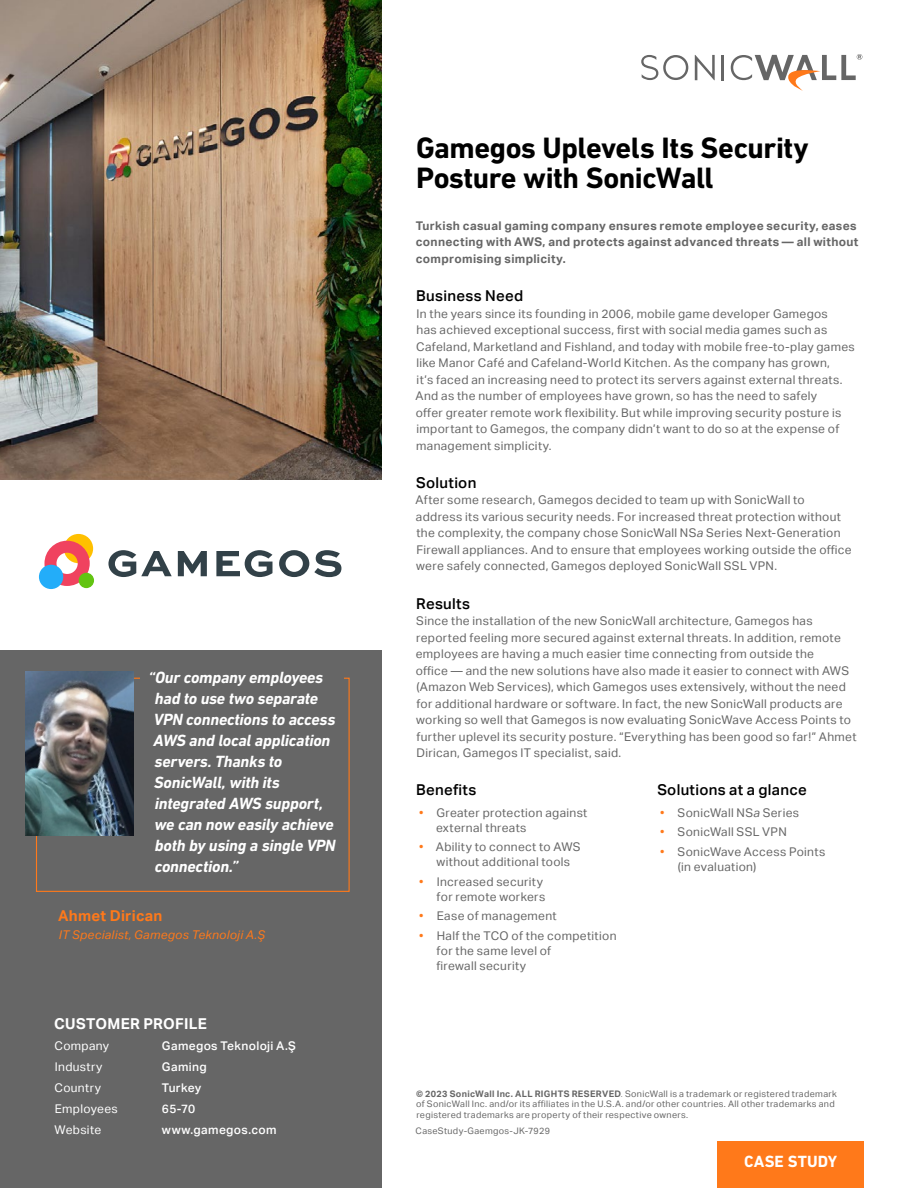
<style>
.page{position:relative;width:918px;height:1188px;background:#fff}
.page>*{position:absolute;margin:0;border:0;box-sizing:border-box;transform-origin:0 0}
.t1{font:700 30px/30px "DIN Next LT Pro";letter-spacing:-.015em;color:#000}
.t2{font:italic 700 16.5px/21px "DIN Next LT Pro";letter-spacing:-.015em;color:#fff}
.t3{font:700 16.5px "DIN Next LT Pro";letter-spacing:.01em;color:#fff}
.t4{font:500 15px "Aktiv Grotesk";letter-spacing:.02em;color:#000}
.t5{font:700 15px "Aktiv Grotesk";letter-spacing:.02em;color:#fff}
.t6{font:700 15px "Aktiv Grotesk";letter-spacing:.02em;color:#ff791a}
.t7{font:12px/16.5px "Aktiv Grotesk";letter-spacing:.025em;color:#666}
.t8{font:700 12px/16.5px "Aktiv Grotesk";letter-spacing:.025em;color:#666}
.t9{font:500 12px "Aktiv Grotesk";letter-spacing:.03em;color:#fff}
.t10{font:12px "Aktiv Grotesk";letter-spacing:.03em;color:#fff}
.t11{font:italic 12px "Aktiv Grotesk";letter-spacing:.025em;color:#ff791a}
.t12{font:9px/10.8px "Aktiv Grotesk";letter-spacing:.035em;color:#666}
.s1{font-style:italic}
.s2{color:#ff791a}
.s3{font-weight:700}
.s4{font-weight:300;font-style:italic}
</style>
<div class="page">
<div style="left:718px;top:1141px;width:146px;height:47px;background:#ff791a"></div>
<div style="left:0;top:650px;width:382px;height:538px;background:#666"></div>
<svg style="left:695px;top:55px;width:20px;height:25px"></svg>
<hr style="left:722px;top:55px;width:2px;height:25px;background:#666">
<svg style="left:641px;top:55px;width:47px;height:25px"></svg>
<svg style="left:731px;top:54px;width:131px;height:37px"></svg>
<img style="left:0;top:0;width:382px;height:480px">
<img style="left:26px;top:671px;width:108px;height:165px">
<div style="left:64px;top:534px;width:29px;height:29px;background:#ffc000;border-radius:50%"></div>
<svg style="left:44px;top:541px;width:46px;height:45px"></svg>
<div style="left:39px;top:565px;width:24px;height:24px;background:#23adf9;border-radius:50%"></div>
<div style="left:79px;top:573px;width:15px;height:15px;background:#62c412;border-radius:50%"></div>
<svg style="left:108px;top:550px;width:64px;height:27px"></svg>
<svg style="left:178px;top:551px;width:29px;height:25px"></svg>
<svg style="left:216px;top:550px;width:56px;height:27px"></svg>
<svg style="left:279px;top:550px;width:62px;height:27px"></svg>
<h2 class="t2" style="left:154px;top:666px;width:184px;text-indent:-5px">“Our company employees had to use two separate<br>VPN connections to access<br>AWS and local application servers. Thanks to<br>SonicWall, with its integrated AWS support, we can now easily achieve both by using a single VPN connection.”</h2>
<p class="t6" style="left:58px;top:907px;width:106px">Ahmet Dirican</p>
<p class="t11" style="left:59px;top:928px;width:208px">IT Specialist, Gamegos Teknoloji A.Ş</p>
<h1 class="t1" style="left:416px;top:132px;width:394px">Gamegos Uplevels Its Security<br>Posture with SonicWall</h1>
<p class="t8" style="left:416px;top:217px;width:444px">Turkish casual gaming company ensures remote employee security, eases connecting with AWS, and protects against advanced threats — all without compromising simplicity.</p>
<p class="t4" style="left:416px;top:287px;width:108px">Business Need</p>
<p class="t7" style="left:416px;top:305px;width:441px">In the years since its founding in 2006, mobile game developer Gamegos<br>has achieved exceptional success, first with social media games such as Cafeland, Marketland and Fishland, and today with mobile free-to-play games like Manor Café and Cafeland-World Kitchen. As the company has grown,<br>it’s faced an increasing need to protect its servers against external threats.<br>And as the number of employees have grown, so has the need to safely<br>offer greater remote work flexibility. But while improving security posture is important to Gamegos, the company didn’t want to do so at the expense of management simplicity.</p>
<p class="t4" style="left:416px;top:474px;width:62px">Solution</p>
<p class="t7" style="left:416px;top:492px;width:438px">After some research, Gamegos decided to team up with SonicWall to address its various security needs. For increased threat protection without the complexity, the company chose SonicWall NS<span class="s1">a</span> Series Next-Generation Firewall appliances. And to ensure that employees working outside the office were safely connected, Gamegos deployed SonicWall SSL VPN.</p>
<p class="t4" style="left:416px;top:595px;width:55px">Results</p>
<p class="t7" style="left:416px;top:613px;width:442px">Since the installation of the new SonicWall architecture, Gamegos has reported feeling more secured against external threats. In addition, remote employees are having a much easier time connecting from outside the<br>office — and the new solutions have also made it easier to connect with AWS (Amazon Web Services), which Gamegos uses extensively, without the need for additional hardware or software. In fact, the new SonicWall products are working so well that Gamegos is now evaluating SonicWave Access Points to further uplevel its security posture. “Everything has been good so far!” Ahmet Dirican, Gamegos IT specialist, said.</p>
<p class="t4" style="left:416px;top:781px;width:62px">Benefits</p>
<p class="t7" style="left:436px;top:805px;width:153px;line-height:15px;text-indent:-17px"><span class="s2">•</span> Greater protection against external threats</p>
<p class="t7" style="left:419px;top:840px;width:163px;line-height:15px;text-align:center"><span class="s2">•</span> Ability to connect to AWS without additional tools</p>
<p class="t7" style="left:419px;top:874px;width:128px;line-height:15px;text-align:right"><span class="s2">•</span> Increased security for remote workers</p>
<p class="t7" style="left:419px;top:908px;width:139px"><span class="s2">•</span> Ease of management</p>
<p class="t7" style="left:436px;top:928px;width:182px;line-height:15px;text-indent:-17px"><span class="s2">•</span> Half the TCO of the competition for the same level of<br>firewall security</p>
<p class="t4" style="left:657px;top:781px;width:151px">Solutions at a glance</p>
<p class="t7" style="left:660px;top:804px;width:140px"><span class="s2">•</span> SonicWall NS<span class="s1">a</span> Series</p>
<p class="t7" style="left:660px;top:824px;width:128px"><span class="s2">•</span> SonicWall SSL VPN</p>
<p class="t7" style="left:678px;top:844px;width:149px;line-height:15px;text-indent:-17px"><span class="s2">•</span> SonicWave Access Points (in evaluation)</p>
<p class="t5" style="left:54px;top:1015px;width:154px">CUSTOMER PROFILE</p>
<p class="t10" style="left:55px;top:1039px;width:56px">Company</p>
<p class="t9" style="left:162px;top:1039px;width:136px">Gamegos Teknoloji A.Ş</p>
<p class="t10" style="left:55px;top:1060px;width:49px">Industry</p>
<p class="t9" style="left:162px;top:1060px;width:46px">Gaming</p>
<p class="t10" style="left:55px;top:1081px;width:48px">Country</p>
<p class="t9" style="left:162px;top:1081px;width:41px">Turkey</p>
<p class="t10" style="left:55px;top:1102px;width:64px">Employees</p>
<p class="t9" style="left:162px;top:1102px;width:35px">65-70</p>
<p class="t10" style="left:55px;top:1123px;width:48px">Website</p>
<p class="t9" style="left:162px;top:1123px;width:116px">www.gamegos.com</p>
<p class="t12" style="left:416px;top:1126px;width:136px">CaseStudy-Gaemgos-JK-7929</p>
<p class="t12" style="left:416px;top:1088px;width:422px"><span class="s3">© 2023 SonicWall Inc. ALL RIGHTS RESERVED</span><span class="s4">.</span> SonicWall is a trademark or registered trademark of SonicWall Inc. and/or its affiliates in the U.S.A. and/or other countries. All other trademarks and registered trademarks are property of their respective owners.</p>
<h2 class="t3" style="left:744px;top:1151px;width:95px">CASE STUDY</h2>
</div>
